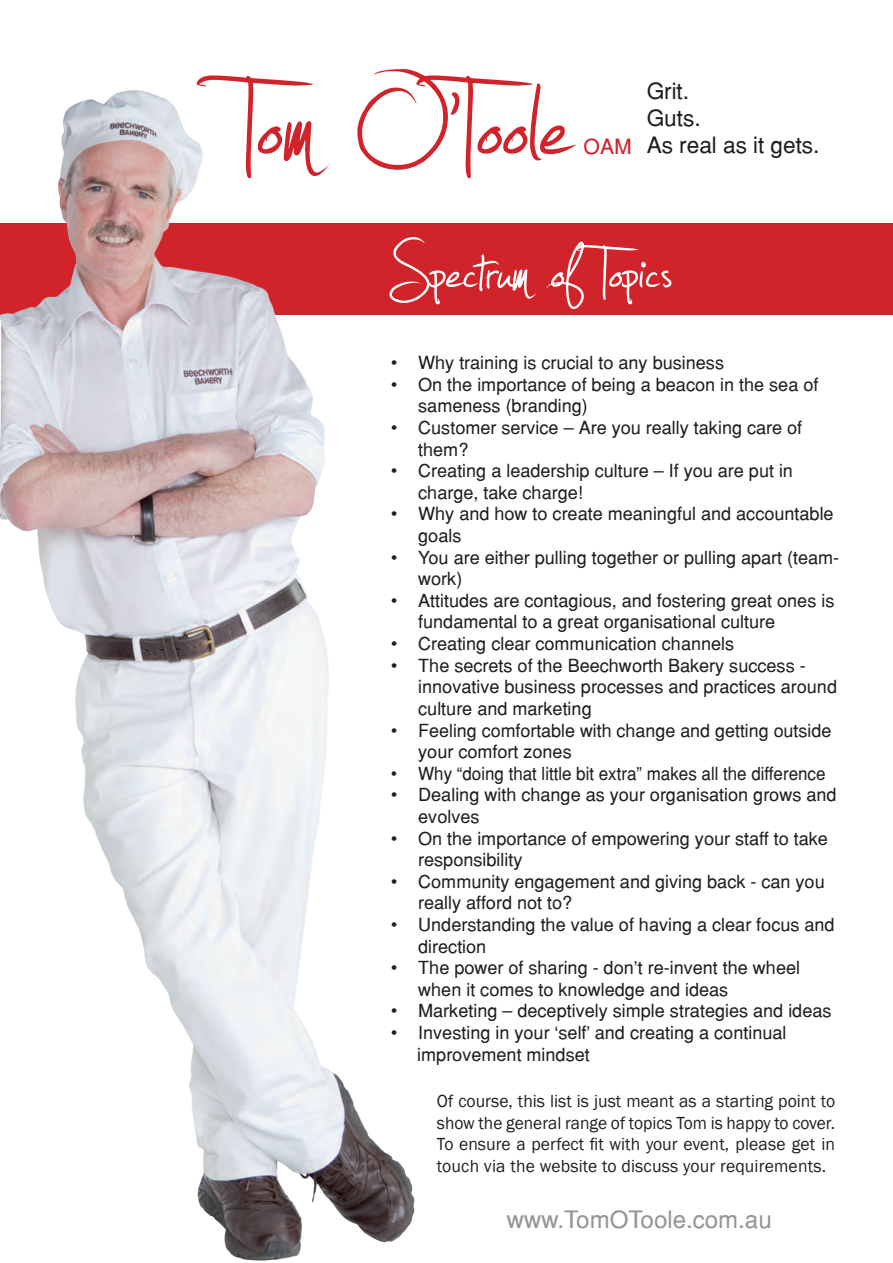
<style>
.page{position:relative;width:893px;height:1263px;background:#fff}
.page>*{position:absolute;margin:0;border:0;box-sizing:border-box;transform-origin:0 0}
.t1{font:24px "Helvetica";color:#939598}
.t2{font:22.5px/27px "Helvetica";color:#231f20}
.t3{font:21px "Helvetica";color:#d1232a}
.t4{font:18px/21.6px "Helvetica";color:#231f20}
.t5{font:18px/21.6px "Franklin Gothic";letter-spacing:.01em;color:#231f20;text-align:justify}
.t6{font:18px "Helvetica";color:#231f20;scale:.94 1}
</style>
<div class="page">
<div style="left:0;top:223px;width:893px;height:92px;background:#d1232a"></div>
<img style="left:0;top:82px;width:415px;height:1179px">
<svg style="left:197px;top:69px;width:380px;height:109px"></svg>
<svg style="left:389px;top:237px;width:282px;height:72px"></svg>
<p class="t3" style="left:584px;top:134px;width:49px">OAM</p>
<p class="t2" style="left:647px;top:78px;width:174px">Grit.<br>Guts.<br>As real as it gets.</p>
<p class="t4" style="left:391px;top:352px;width:334px">• Why training is crucial to any business</p>
<p class="t4" style="left:418px;top:373px;width:402px;text-indent:-27px">• On the importance of being a beacon in the sea of sameness (branding)</p>
<p class="t4" style="left:418px;top:417px;width:386px;text-indent:-27px">• Customer service – Are you really taking care of them?</p>
<p class="t4" style="left:418px;top:460px;width:376px;text-indent:-27px">• Creating a leadership culture – If you are put in charge, take charge!</p>
<p class="t4" style="left:418px;top:503px;width:417px;text-indent:-27px">• Why and how to create meaningful and accountable goals</p>
<p class="t4" style="left:418px;top:546px;width:422px;text-indent:-27px">• You are either pulling together or pulling apart (team&shy;work)</p>
<p class="t4" style="left:418px;top:589px;width:418px;text-indent:-27px">• Attitudes are contagious, and fostering great ones is fundamental to a great organisational culture</p>
<p class="t4" style="left:391px;top:633px;width:345px">• Creating clear communication channels</p>
<p class="t4" style="left:418px;top:654px;width:420px;text-indent:-27px">• The secrets of the Beechworth Bakery success - innovative business processes and practices around culture and marketing</p>
<p class="t4" style="left:418px;top:719px;width:415px;text-indent:-27px">• Feeling comfortable with change and getting outside your comfort zones</p>
<p class="t6" style="left:391px;top:762px;width:464px">• Why “doing that little bit extra” makes all the difference</p>
<p class="t4" style="left:418px;top:784px;width:420px;text-indent:-27px">• Dealing with change as your organisation grows and evolves</p>
<p class="t4" style="left:418px;top:827px;width:411px;text-indent:-27px">• On the importance of empowering your staff to take responsibility</p>
<p class="t4" style="left:418px;top:870px;width:408px;text-indent:-27px">• Community engagement and giving back - can you really afford not to?</p>
<p class="t4" style="left:418px;top:913px;width:418px;text-indent:-27px">• Understanding the value of having a clear focus and direction</p>
<p class="t4" style="left:418px;top:957px;width:383px;text-indent:-27px">• The power of sharing - don’t re-invent the wheel when it comes to knowledge and ideas</p>
<p class="t4" style="left:391px;top:1000px;width:442px">• Marketing – deceptively simple strategies and ideas</p>
<p class="t4" style="left:417px;top:1021px;width:371px;text-indent:-26px">• Investing in your ‘self’ and creating a continual improvement mindset</p>
<p class="t5" style="left:437px;top:1090px;width:400px">Of course, this list is just meant as a starting point to show the general range of topics Tom is happy to cover.<br>To ensure a perfect fit with your event, please get in touch via the website to discuss your requirements.</p>
<p class="t1" style="left:507px;top:1205px;width:266px">www.TomOToole.com.au</p>
</div>
